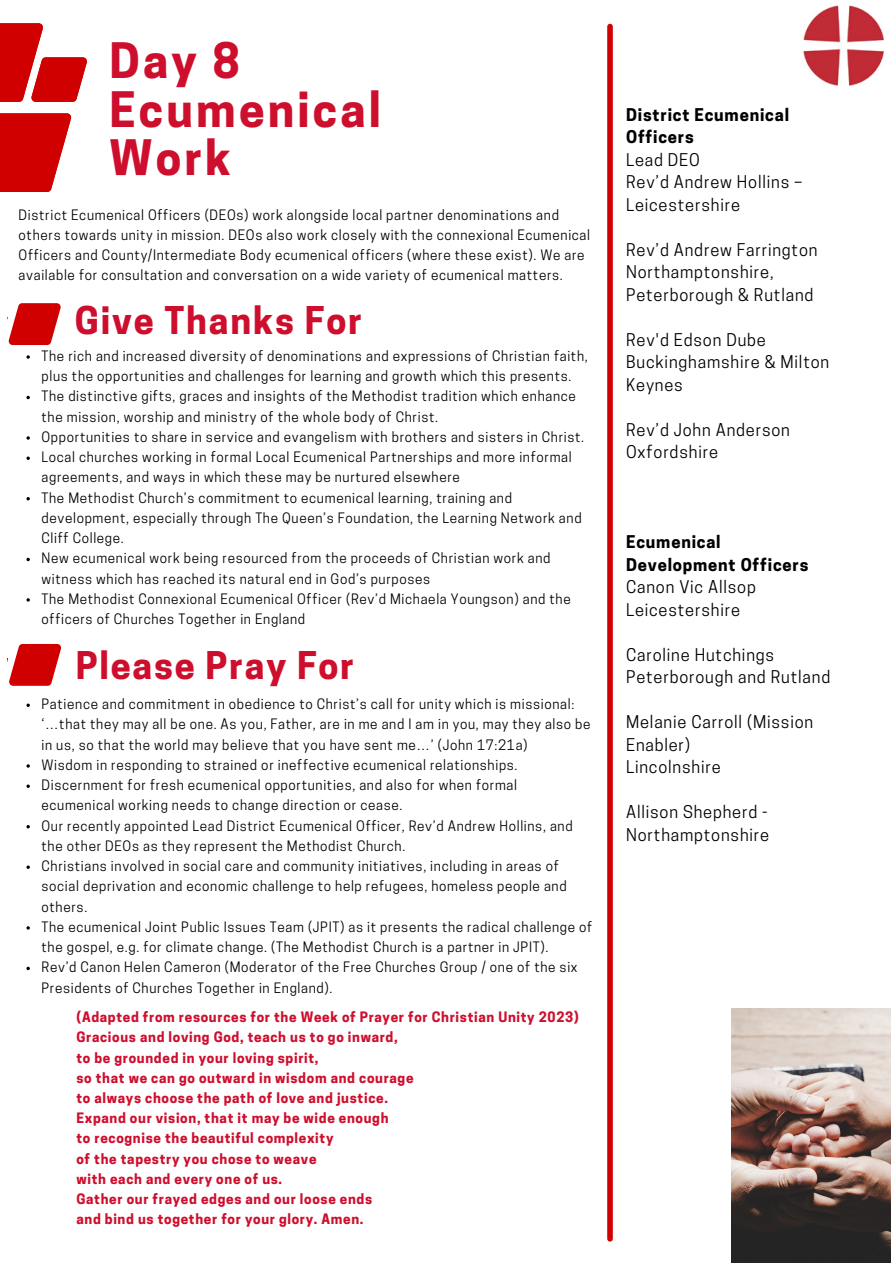
<style>
.page{position:relative;width:893px;height:1264px;background:#fff}
.page>*{position:absolute;margin:0;border:0;box-sizing:border-box;transform-origin:0 0}
.t1{font:700 45.9px/48.4px "Cooper Hewitt";letter-spacing:.07em;color:#ce0e2d}
.t2{font:700 35.85px "Cooper Hewitt";letter-spacing:.05em;color:#ce0e2d}
.t3{font:16.5px/22.5px "Cooper Hewitt";letter-spacing:.05em;color:#000}
.t4{font:700 16.5px/22.5px "Cooper Hewitt";letter-spacing:.05em;color:#000}
.t5{font:13.5px/20.2px "Cooper Hewitt";letter-spacing:.05em;color:#000}
.t6{font:700 13.5px "Cooper Hewitt";letter-spacing:.05em;color:#ce0e2d}
</style>
<div class="page">
<img style="left:803px;top:5px;width:80px;height:80px">
<div style="left:607px;top:27px;width:5px;height:1211px;background:#d10000"></div>
<svg style="left:7px;top:303px;width:54px;height:42px"></svg>
<div style="left:0;top:301px;width:14px;height:16px;background:#fff"></div>
<svg style="left:8px;top:643px;width:53px;height:43px"></svg>
<div style="left:0;top:642px;width:14px;height:15px;background:#fff"></div>
<img style="left:731px;top:1008px;width:159px;height:254px">
<svg style="left:0;top:23px;width:87px;height:169px"></svg>
<svg style="left:26px;top:355px;width:4px;height:4px"></svg>
<svg style="left:26px;top:396px;width:4px;height:3px"></svg>
<svg style="left:26px;top:456px;width:4px;height:4px"></svg>
<svg style="left:26px;top:497px;width:4px;height:3px"></svg>
<svg style="left:26px;top:557px;width:4px;height:4px"></svg>
<svg style="left:26px;top:703px;width:4px;height:4px"></svg>
<svg style="left:26px;top:784px;width:4px;height:4px"></svg>
<svg style="left:26px;top:825px;width:4px;height:3px"></svg>
<svg style="left:26px;top:966px;width:4px;height:4px"></svg>
<p class="t1" style="left:109px;top:42px;width:132px">Day 8</p>
<p class="t1" style="left:109px;top:91px;width:273px">Ecumenical<br>Work</p>
<p class="t5" style="left:19px;top:206px;width:573px">District Ecumenical Officers (DEOs) work alongside local partner denominations and others towards unity in mission. DEOs also work closely with the connexional Ecumenical Officers and County/Intermediate Body ecumenical officers (where these exist). We are available for consultation and conversation on a wide variety of ecumenical matters.</p>
<p class="t2" style="left:75px;top:307px;width:288px">Give Thanks For</p>
<p class="t5" style="left:42px;top:347px;width:547px">The rich and increased diversity of denominations and expressions of Christian faith, plus the opportunities and challenges for learning and growth which this presents.</p>
<p class="t5" style="left:42px;top:388px;width:536px">The distinctive gifts, graces and insights of the Methodist tradition which enhance the mission, worship and ministry of the whole body of Christ.</p>
<p class="t5" style="left:42px;top:428px;width:544px">Opportunities to share in service and evangelism with brothers and sisters in Christ.</p>
<p class="t5" style="left:42px;top:448px;width:531px">Local churches working in formal Local Ecumenical Partnerships and more informal agreements, and ways in which these may be nurtured elsewhere</p>
<p class="t5" style="left:42px;top:489px;width:541px">The Methodist Church’s commitment to ecumenical learning, training and development, especially through The Queen’s Foundation, the Learning Network and<br>Cliff College.</p>
<p class="t5" style="left:42px;top:550px;width:510px">New ecumenical work being resourced from the proceeds of Christian work and witness which has reached its natural end in God’s purposes</p>
<p class="t5" style="left:42px;top:590px;width:530px">The Methodist Connexional Ecumenical Officer (Rev’d Michaela Youngson) and the officers of Churches Together in England</p>
<p class="t2" style="left:76px;top:652px;width:280px">Please Pray For</p>
<p class="t5" style="left:42px;top:695px;width:550px">Patience and commitment in obedience to Christ’s call for unity which is missional: ‘…that they may all be one. As you, Father, are in me and I am in you, may they also be in us, so that the world may believe that you have sent me…’ (John 17:21a)</p>
<p class="t5" style="left:42px;top:756px;width:477px">Wisdom in responding to strained or ineffective ecumenical relationships.</p>
<p class="t5" style="left:42px;top:776px;width:477px">Discernment for fresh ecumenical opportunities, and also for when formal ecumenical working needs to change direction or cease.</p>
<p class="t5" style="left:42px;top:817px;width:532px">Our recently appointed Lead District Ecumenical Officer, Rev’d Andrew Hollins, and the other DEOs as they represent the Methodist Church.</p>
<p class="t5" style="left:42px;top:857px;width:526px">Christians involved in social care and community initiatives, including in areas of social deprivation and economic challenge to help refugees, homeless people and others.</p>
<p class="t5" style="left:42px;top:918px;width:552px">The ecumenical Joint Public Issues Team (JPIT) as it presents the radical challenge of the gospel, e.g. for climate change. (The Methodist Church is a partner in JPIT).</p>
<p class="t5" style="left:42px;top:958px;width:537px">Rev’d Canon Helen Cameron (Moderator of the Free Churches Group / one of the six<br>Presidents of Churches Together in England).</p>
<p class="t6" style="left:76px;top:1011px;width:504px">(Adapted from resources for the Week of Prayer for Christian Unity 2023)</p>
<p class="t6" style="left:76px;top:1032px;width:323px">Gracious and loving God, teach us to go inward,</p>
<p class="t6" style="left:76px;top:1052px;width:243px">to be grounded in your loving spirit,</p>
<p class="t6" style="left:76px;top:1072px;width:338px">so that we can go outward in wisdom and courage</p>
<p class="t6" style="left:76px;top:1092px;width:313px">to always choose the path of love and justice.</p>
<p class="t6" style="left:76px;top:1113px;width:313px">Expand our vision, that it may be wide enough</p>
<p class="t6" style="left:76px;top:1133px;width:258px">to recognise the beautiful complexity</p>
<p class="t6" style="left:76px;top:1153px;width:241px">of the tapestry you chose to weave</p>
<p class="t6" style="left:76px;top:1173px;width:207px">with each and every one of us.</p>
<p class="t6" style="left:76px;top:1193px;width:297px">Gather our frayed edges and our loose ends</p>
<p class="t6" style="left:76px;top:1214px;width:288px">and bind us together for your glory. Amen.</p>
<p class="t4" style="left:626px;top:105px;width:164px">District Ecumenical<br>Officers</p>
<p class="t3" style="left:626px;top:150px;width:75px">Lead DEO</p>
<p class="t3" style="left:626px;top:173px;width:178px">Rev’d Andrew Hollins –<br>Leicestershire</p>
<p class="t3" style="left:626px;top:240px;width:193px">Rev’d Andrew Farrington<br>Northamptonshire,</p>
<p class="t3" style="left:626px;top:285px;width:189px">Peterborough &amp; Rutland</p>
<p class="t3" style="left:626px;top:330px;width:205px">Rev'd Edson Dube<br>Buckinghamshire &amp; Milton<br>Keynes</p>
<p class="t3" style="left:626px;top:420px;width:165px">Rev’d John Anderson<br>Oxfordshire</p>
<p class="t4" style="left:626px;top:533px;width:184px">Ecumenical<br>Development Officers</p>
<p class="t3" style="left:626px;top:577px;width:131px">Canon Vic Allsop</p>
<p class="t3" style="left:626px;top:600px;width:115px">Leicestershire</p>
<p class="t3" style="left:626px;top:645px;width:149px">Caroline Hutchings</p>
<p class="t3" style="left:626px;top:667px;width:206px">Peterborough and Rutland</p>
<p class="t3" style="left:626px;top:712px;width:189px">Melanie Carroll (Mission<br>Enabler)</p>
<p class="t3" style="left:626px;top:757px;width:96px">Lincolnshire</p>
<p class="t3" style="left:626px;top:802px;width:145px">Allison Shepherd -<br>Northamptonshire</p>
</div>
